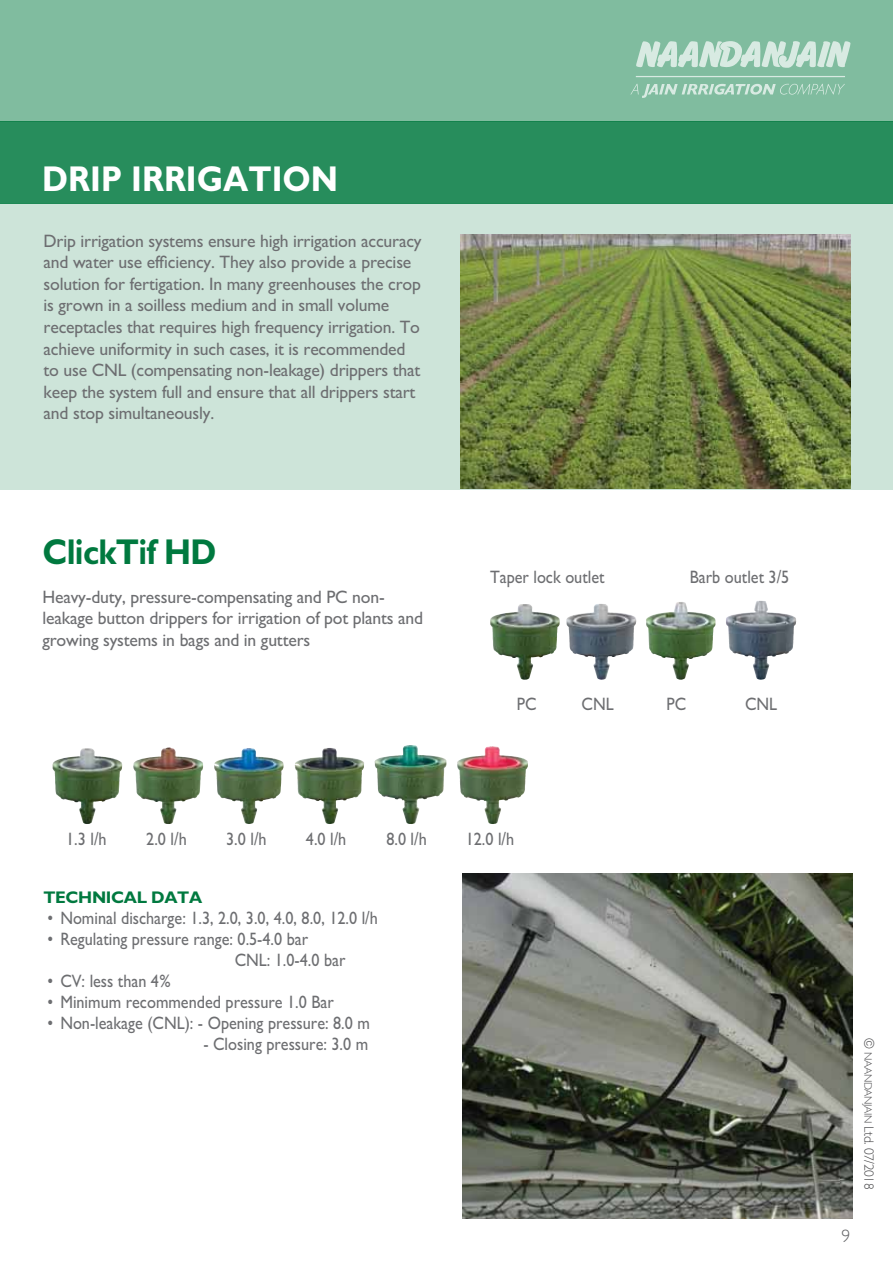
<style>
.page{position:relative;width:893px;height:1263px;background:#fff}
.page>*{position:absolute;margin:0;border:0;box-sizing:border-box;transform-origin:0 0}
.t1{font:700 36px "M Gill Sans";color:#fff;scale:.9 1}
.t2{font:700 36px "M Gill Sans";letter-spacing:-.02em;color:#00793f;scale:.9 1}
.t3{font:18px/21.6px "M Gill Sans";letter-spacing:-.01em;color:#6d6e71}
.t4{font:18px/21px "M Gill Sans";letter-spacing:-.01em;color:#6d6e71;scale:.9 1}
.t5{font:300 18px "M Gill Sans";color:#636466}
.t6{font:700 16.95px "M Gill Sans";letter-spacing:-.02em;color:#00793f}
.t7{font:300 13.5px "M Gill Sans";letter-spacing:-.03em;color:#4d4d4f}
.s1{font-size:10.8px}
</style>
<div class="page">
<div style="left:0;top:203px;width:893px;height:287px;background:#cde4d9"></div>
<div style="left:0;top:0;width:893px;height:122px;background:#80bc9f"></div>
<div style="left:0;top:122px;width:893px;height:82px;background:#278d5c"></div>
<svg style="left:630px;top:84px;width:215px;height:14px"></svg>
<svg style="left:636px;top:41px;width:215px;height:27px"></svg>
<hr style="left:636px;top:76px;width:209px;height:1px;background:#fff">
<img style="left:295px;top:748px;width:63px;height:76px">
<img style="left:214px;top:748px;width:67px;height:76px">
<img style="left:133px;top:747px;width:70px;height:77px">
<img style="left:375px;top:745px;width:72px;height:79px">
<img style="left:52px;top:749px;width:70px;height:75px">
<img style="left:457px;top:746px;width:71px;height:78px">
<img style="left:461px;top:235px;width:389px;height:254px">
<img style="left:462px;top:874px;width:390px;height:344px">
<img style="left:726px;top:601px;width:68px;height:79px">
<img style="left:566px;top:604px;width:68px;height:76px">
<img style="left:646px;top:603px;width:69px;height:77px">
<img style="left:490px;top:604px;width:70px;height:76px">
<h1 class="t1" style="left:42px;top:159px;width:330px">DRIP IRRIGATION</h1>
<p class="t3" style="left:44px;top:230px;width:380px">Drip irrigation systems ensure high irrigation accuracy and water use efficiency. They also provide a precise solution for fertigation. In many greenhouses the crop is grown in a soilless medium and in small volume receptacles that requires high frequency irrigation. To achieve uniformity in such cases, it is recommended to use CNL (compensating non-leakage) drippers that keep the system full and ensure that all drippers start and stop simultaneously.</p>
<h1 class="t2" style="left:42px;top:532px;width:195px">ClickTif HD</h1>
<p class="t3" style="left:42px;top:586px;width:382px">Heavy-duty, pressure-compensating and PC non&shy;leakage button drippers for irrigation of pot plants and growing systems in bags and in gutters</p>
<p class="t4" style="left:490px;top:567px;width:129px">Taper lock outlet</p>
<p class="t4" style="left:690px;top:567px;width:112px">Barb outlet 3/5</p>
<p class="t4" style="left:517px;top:694px;width:23px">PC</p>
<p class="t4" style="left:582px;top:694px;width:37px">CNL</p>
<p class="t4" style="left:666px;top:694px;width:23px">PC</p>
<p class="t4" style="left:745px;top:694px;width:37px">CNL</p>
<p class="t4" style="left:66px;top:828px;width:46px">1.3 l/h</p>
<p class="t4" style="left:146px;top:828px;width:46px">2.0 l/h</p>
<p class="t4" style="left:226px;top:828px;width:46px">3.0 l/h</p>
<p class="t4" style="left:306px;top:828px;width:46px">4.0 l/h</p>
<p class="t4" style="left:386px;top:828px;width:46px">8.0 l/h</p>
<p class="t4" style="left:466px;top:828px;width:55px">12.0 l/h</p>
<p class="t6" style="left:43px;top:888px;width:160px">TECHNICAL DATA</p>
<p class="t4" style="left:48px;top:908px;width:369px">• Nominal discharge: 1.3, 2.0, 3.0, 4.0, 8.0, 12.0 l/h</p>
<p class="t4" style="left:235px;top:929px;width:125px;text-indent:-187px">• Regulating pressure range: 0.5-4.0 bar<br>CNL: 1.0-4.0 bar</p>
<p class="t4" style="left:48px;top:971px;width:138px">• CV: less than 4%</p>
<p class="t4" style="left:48px;top:992px;width:320px">• Minimum recommended pressure 1.0 Bar</p>
<p class="t4" style="left:48px;top:1013px;width:360px">• Non-leakage (CNL): - Opening pressure: 8.0 m</p>
<p class="t4" style="left:203px;top:1034px;width:185px">- Closing pressure: 3.0 m</p>
<p class="t7" style="left:876px;top:1038px;width:153px;rotate:90deg">© <span class="s1">NAANDANJAIN</span> Ltd. 07/2018</p>
<p class="t5" style="left:841px;top:1226px;width:10px">9</p>
</div>
